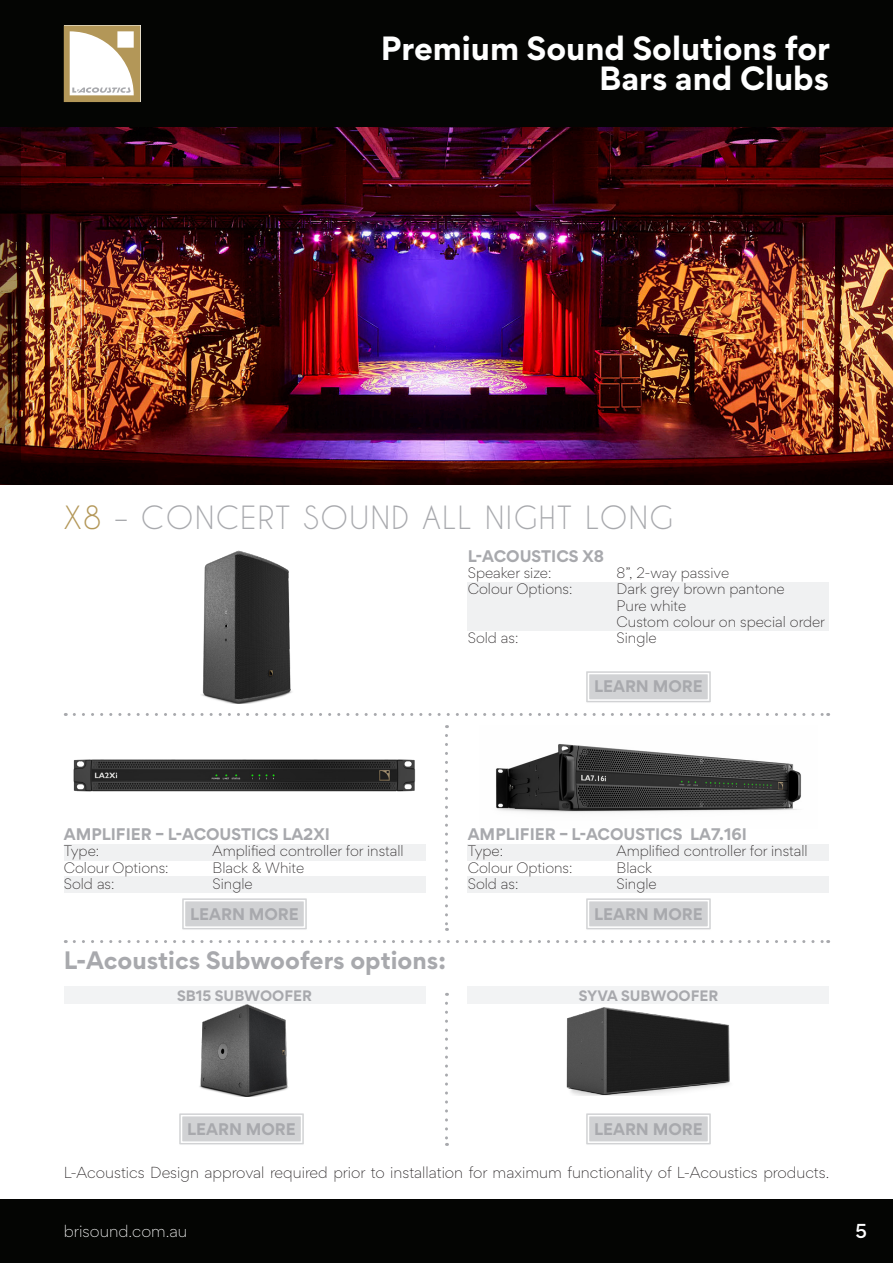
<style>
.page{position:relative;width:893px;height:1263px;background:#fff}
.page>*{position:absolute;margin:0;border:0;box-sizing:border-box;transform-origin:0 0}
.heads{font:700 30px/30px "Gordita";color:#fff;text-align:right}
.t1{font:30px "Caviar Dreams";letter-spacing:.05em;color:#a8a9ad}
.t2{font:700 22.5px "Gordita";color:#a8a9ad}
.t3{font:500 18px "Gordita";color:#fff}
.t4{font:700 15px "Gordita";color:#a8a9ad}
.t5{font:300 15px "Gordita";color:#fff}
.t6{font:300 14.25px "Gordita";color:#231f20}
.t7{font:300 13.5px/16.2px "Gordita";color:#231f20}
.t8{font:700 13.5px "Gordita";color:#a8a9ad}
.s1{color:#b39758}
</style>
<div class="page">
<div style="left:0;top:1199px;width:893px;height:64px;background:#040503"></div>
<div style="left:0;top:0;width:893px;height:128px;background:#040503"></div>
<hr style="left:0;top:0;width:1px;height:128px;background:#f48232">
<img style="left:21px;top:128px;width:872px;height:335px">
<svg style="left:21px;top:463px;width:872px;height:22px;background:#1a0000"></svg>
<div style="left:468px;top:582px;width:361px;height:49px;background:#f0f1f2"></div>
<svg style="left:586px;top:671px;width:125px;height:32px;background:#d3d4d6"></svg>
<div style="left:588px;top:673px;width:121px;height:28px;border:1px solid #fff"></div>
<svg style="left:74px;top:713px;width:755px;height:3px"></svg>
<img style="left:73px;top:759px;width:343px;height:33px">
<div style="left:64px;top:844px;width:361px;height:16px;background:#f0f1f2"></div>
<div style="left:64px;top:876px;width:361px;height:17px;background:#f0f1f2"></div>
<svg style="left:182px;top:898px;width:125px;height:32px;background:#d3d4d6"></svg>
<div style="left:184px;top:900px;width:121px;height:28px;border:1px solid #fff"></div>
<img style="left:199px;top:1004px;width:90px;height:93px">
<div style="left:64px;top:986px;width:361px;height:18px;background:#f2f3f4"></div>
<svg style="left:445px;top:1003px;width:3px;height:143px"></svg>
<svg style="left:74px;top:940px;width:755px;height:3px"></svg>
<svg style="left:179px;top:1113px;width:125px;height:32px;background:#d3d4d5"></svg>
<div style="left:181px;top:1115px;width:121px;height:28px;border:1px solid #fff"></div>
<div style="left:468px;top:986px;width:361px;height:18px;background:#f2f3f4"></div>
<svg style="left:586px;top:1113px;width:125px;height:32px;background:#d3d4d5"></svg>
<div style="left:588px;top:1115px;width:121px;height:28px;border:1px solid #fff"></div>
<img style="left:0;top:128px;width:21px;height:357px">
<img style="left:201px;top:551px;width:91px;height:153px">
<svg style="left:445px;top:735px;width:3px;height:196px"></svg>
<img style="left:496px;top:744px;width:306px;height:69px">
<div style="left:468px;top:844px;width:361px;height:16px;background:#f0f1f2"></div>
<div style="left:468px;top:876px;width:361px;height:17px;background:#f0f1f2"></div>
<svg style="left:586px;top:898px;width:125px;height:32px;background:#d3d4d6"></svg>
<div style="left:588px;top:900px;width:121px;height:28px;border:1px solid #fff"></div>
<img style="left:566px;top:1007px;width:164px;height:88px">
<svg style="left:64px;top:26px;width:76px;height:76px;background:#ded3ba"></svg>
<p class="heads" style="left:381px;top:33px;width:451px">Premium Sound Solutions for<br>Bars and Clubs</p>
<p class="t1" style="left:64px;top:500px;width:611px"><span class="s1">X8</span> – CONCERT SOUND ALL NIGHT LONG</p>
<p class="t4" style="left:468px;top:544px;width:138px">L-ACOUSTICS X8</p>
<p class="t7" style="left:468px;top:564px;width:85px">Speaker size:</p>
<p class="t7" style="left:617px;top:564px;width:114px">8”, 2-way passive</p>
<p class="t7" style="left:468px;top:581px;width:106px">Colour Options:</p>
<p class="t7" style="left:617px;top:581px;width:210px">Dark grey brown pantone<br>Pure white<br>Custom colour on special order</p>
<p class="t7" style="left:468px;top:629px;width:52px">Sold as:</p>
<p class="t7" style="left:617px;top:629px;width:42px">Single</p>
<p class="t4" style="left:594px;top:675px;width:110px">LEARN MORE</p>
<p class="t4" style="left:64px;top:822px;width:268px">AMPLIFIER – L-ACOUSTICS LA2XI</p>
<p class="t7" style="left:64px;top:842px;width:37px">Type:</p>
<p class="t7" style="left:213px;top:842px;width:192px">Amplified controller for install</p>
<p class="t7" style="left:64px;top:859px;width:106px">Colour Options:</p>
<p class="t7" style="left:213px;top:859px;width:93px">Black &amp; White</p>
<p class="t7" style="left:64px;top:875px;width:52px">Sold as:</p>
<p class="t7" style="left:213px;top:875px;width:42px">Single</p>
<p class="t4" style="left:190px;top:902px;width:110px">LEARN MORE</p>
<p class="t2" style="left:64px;top:942px;width:384px">L-Acoustics Subwoofers options:</p>
<p class="t8" style="left:177px;top:984px;width:136px">SB15 SUBWOOFER</p>
<p class="t4" style="left:468px;top:822px;width:281px">AMPLIFIER – L-ACOUSTICS LA7.16I</p>
<p class="t7" style="left:468px;top:842px;width:37px">Type:</p>
<p class="t7" style="left:617px;top:842px;width:192px">Amplified controller for install</p>
<p class="t7" style="left:468px;top:859px;width:106px">Colour Options:</p>
<p class="t7" style="left:617px;top:859px;width:37px">Black</p>
<p class="t7" style="left:468px;top:875px;width:52px">Sold as:</p>
<p class="t7" style="left:617px;top:875px;width:42px">Single</p>
<p class="t4" style="left:594px;top:902px;width:110px">LEARN MORE</p>
<p class="t8" style="left:579px;top:984px;width:141px">SYVA SUBWOOFER</p>
<p class="t4" style="left:187px;top:1117px;width:110px">LEARN MORE</p>
<p class="t4" style="left:594px;top:1117px;width:110px">LEARN MORE</p>
<p class="t6" style="left:64px;top:1162px;width:767px">L-Acoustics Design approval required prior to installation for maximum functionality of L-Acoustics products.</p>
<p class="t5" style="left:64px;top:1220px;width:125px">brisound.com.au</p>
<h3 class="t3" style="left:855px;top:1217px;width:13px">5</h3>
</div>
